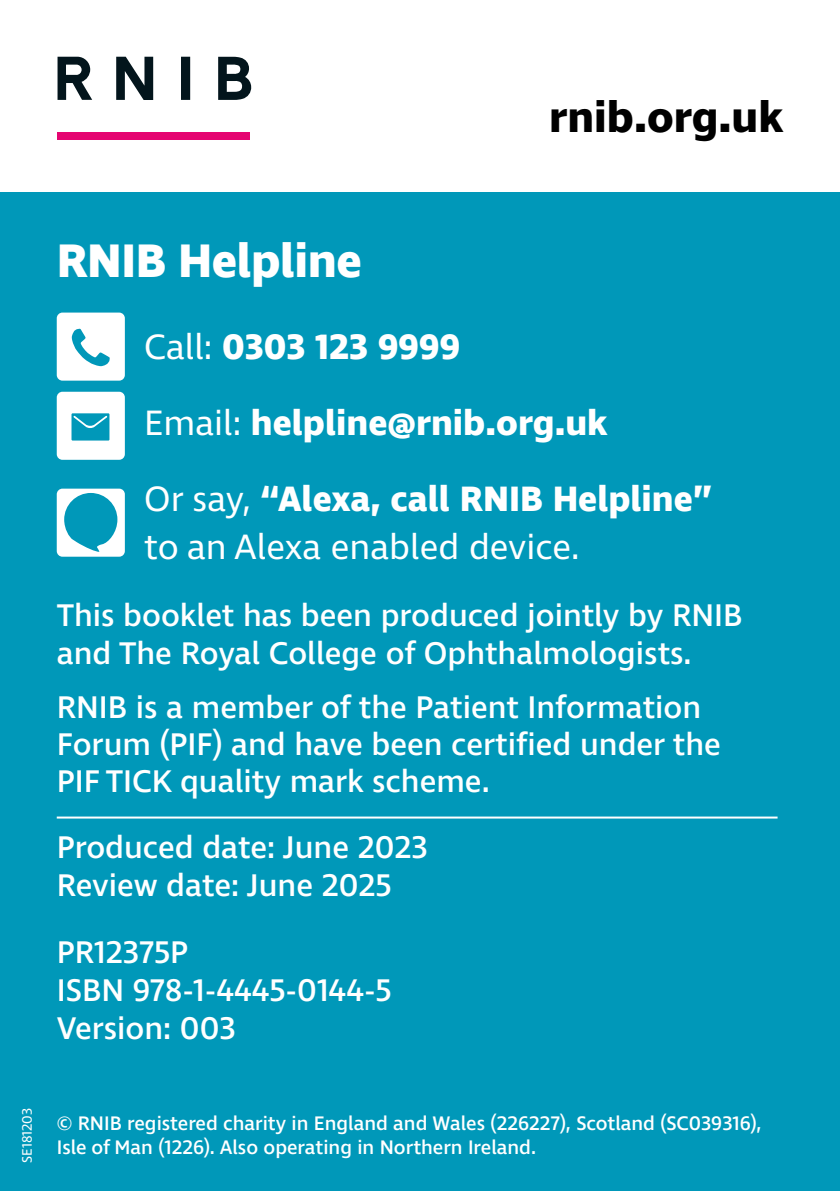
<style>
.page{position:relative;width:840px;height:1191px;background:#fff}
.page>*{position:absolute;margin:0;border:0;box-sizing:border-box;transform-origin:0 0}
.h2___22pt{font:700 48px "Ingra";letter-spacing:-.01em;color:#fff}
.t1{font:700 44px "Ingra";color:#000}
.t2{font:36px/48px "Ingra";color:#fff}
.t3{font:700 36px "Ingra";color:#fff}
.P___16pt_Body{font:500 32px/38px "Ingra";color:#fff}
.t4{font:500 20px/24px "Ingra";color:#fff}
.t5{font:14px "Ingra";color:#fff}
.s1{font-weight:400}
.s2{font-weight:700}
</style>
<div class="page">
<div style="left:0;top:193px;width:839px;height:998px;background:#0098b9"></div>
<div style="left:57px;top:132px;width:193px;height:8px;background:#e50571"></div>
<svg style="left:57px;top:57px;width:133px;height:43px"></svg>
<svg style="left:218px;top:57px;width:33px;height:43px"></svg>
<hr style="left:57px;top:816px;width:720px;height:2px;background:#fff">
<svg style="left:57px;top:312px;width:68px;height:68px;background:#e1f2f6"></svg>
<svg style="left:57px;top:392px;width:68px;height:68px"></svg>
<svg style="left:57px;top:488px;width:68px;height:68px"></svg>
<p class="t1" style="left:549px;top:89px;width:235px">rnib.org.uk</p>
<h2 class="h2___22pt" style="left:57px;top:230px;width:306px">RNIB Helpline</h2>
<p class="t3" style="left:144px;top:324px;width:317px"><span class="s1">Call:</span> 0303 123 9999</p>
<p class="t3" style="left:144px;top:400px;width:464px"><span class="s1">Email:</span> helpline@rnib.org.uk</p>
<p class="t2" style="left:144px;top:477px;width:568px">Or say, <span class="s2">“Alexa, call RNIB Helpline” </span>to an Alexa enabled device.</p>
<p class="P___16pt_Body" style="left:57px;top:597px;width:687px">This booklet has been produced jointly by RNIB and The Royal College of Ophthalmologists.</p>
<p class="P___16pt_Body" style="left:57px;top:690px;width:665px;line-height:37px">RNIB is a member of the Patient Information<br>Forum (PIF) and have been certified under the<br>PIF TICK quality mark scheme.</p>
<p class="P___16pt_Body" style="left:57px;top:830px;width:372px">Produced date: June 2023<br>Review date: June 2025</p>
<p class="P___16pt_Body" style="left:57px;top:934px;width:336px">PR12375P<br>ISBN 978-1-4445-0144-5<br>Version: 003</p>
<p class="t5" style="left:18px;top:1162px;width:57px;rotate:-90deg">SE181203</p>
<p class="t4" style="left:57px;top:1112px;width:705px">© RNIB registered charity in England and Wales (226227), Scotland (SC039316),<br>Isle of Man (1226). Also operating in Northern Ireland.</p>
</div>
